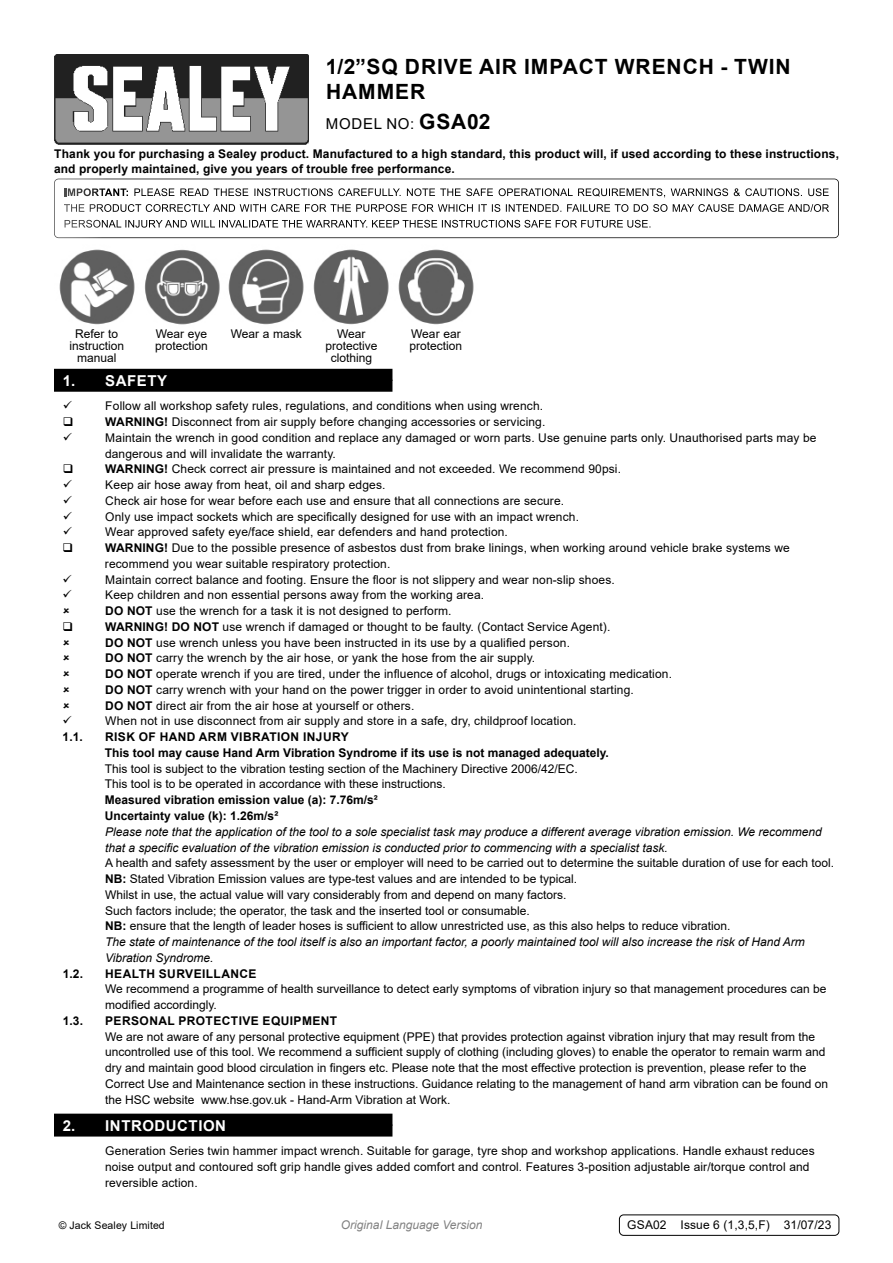
<style>
.page{position:relative;width:893px;height:1263px;background:#fff}
.page>*{position:absolute;margin:0;border:0;box-sizing:border-box;transform-origin:0 0}
.t1{font:700 21px/25.2px "Arial";letter-spacing:.045em;color:#000}
.t2{font:700 15px "Arial";letter-spacing:.035em;color:#fff}
.t3{font:15px "Arial";letter-spacing:.045em;color:#000}
.t4{font:12px/15.8px "Arial";letter-spacing:.01em;color:#000}
.t5{font:700 12px/15.8px "Arial";letter-spacing:.01em;color:#000}
.t6{font:italic 12px/15.8px "Arial";color:#000}
.t7{font:700 12px "Arial";letter-spacing:.035em;color:#000}
.t8{font:italic 12px "Arial";color:#818181}
.t9{font:10.5px "Arial";letter-spacing:.01em;color:#000}
.s1{font-weight:700;font-size:21px}
.s2{font-weight:700}
.s3{font-style:italic}
</style>
<div class="page">
<img style="left:54px;top:54px;width:255px;height:90px">
<img style="left:54px;top:179px;width:785px;height:59px">
<div style="left:54px;top:380px;width:338px;height:12px;background:#000"></div>
<div style="left:54px;top:369px;width:338px;height:12px;background:#000"></div>
<div style="left:54px;top:1124px;width:338px;height:12px;background:#000"></div>
<div style="left:54px;top:1114px;width:338px;height:12px;background:#000"></div>
<img style="left:59px;top:249px;width:415px;height:76px">
<div style="left:619px;top:1214px;width:220px;height:22px;border:1px solid #000;border-radius:4px"></div>
<h1 class="t1" style="left:326px;top:54px;width:466px">1/2”SQ DRIVE AIR IMPACT WRENCH - TWIN<br>HAMMER</h1>
<p class="t3" style="left:326px;top:113px;width:166px">MODEL NO: <span class="s1">GSA02</span></p>
<p class="t5" style="left:54px;top:146px;width:786px">Thank you for purchasing a Sealey product. Manufactured to a high standard, this product will, if used according to these instructions, and properly maintained, give you years of trouble free performance.</p>
<p class="t4" style="left:69px;top:328px;width:56px;line-height:12px;text-align:center">Refer to instruction manual</p>
<p class="t4" style="left:155px;top:328px;width:54px;line-height:12px">Wear eye protection</p>
<p class="t4" style="left:231px;top:326px;width:73px">Wear a mask</p>
<p class="t4" style="left:325px;top:328px;width:54px;line-height:12px;text-align:center">Wear protective clothing</p>
<p class="t4" style="left:410px;top:328px;width:54px;line-height:12px">Wear ear protection</p>
<p class="t2" style="left:63px;top:370px;width:106px">1. SAFETY</p>
<p class="t4" style="left:105px;top:398px;width:439px">Follow all workshop safety rules, regulations, and conditions when using wrench.</p>
<p class="t4" style="left:105px;top:414px;width:442px"><span class="s2">WARNING!</span> Disconnect from air supply before changing accessories or servicing.</p>
<p class="t4" style="left:105px;top:430px;width:713px">Maintain the wrench in good condition and replace any damaged or worn parts. Use genuine parts only. Unauthorised parts may be dangerous and will invalidate the warranty.</p>
<p class="t4" style="left:105px;top:461px;width:517px"><span class="s2">WARNING!</span> Check correct air pressure is maintained and not exceeded. We recommend 90psi.</p>
<p class="t4" style="left:105px;top:477px;width:282px">Keep air hose away from heat, oil and sharp edges.</p>
<p class="t4" style="left:105px;top:493px;width:460px">Check air hose for wear before each use and ensure that all connections are secure.</p>
<p class="t4" style="left:105px;top:508px;width:475px">Only use impact sockets which are specifically designed for use with an impact wrench.</p>
<p class="t4" style="left:105px;top:524px;width:404px">Wear approved safety eye/face shield, ear defenders and hand protection.</p>
<p class="t4" style="left:105px;top:540px;width:686px"><span class="s2">WARNING!</span> Due to the possible presence of asbestos dust from brake linings, when working around vehicle brake systems we recommend you wear suitable respiratory protection.</p>
<p class="t4" style="left:105px;top:571px;width:511px">Maintain correct balance and footing. Ensure the floor is not slippery and wear non-slip shoes.</p>
<p class="t4" style="left:105px;top:587px;width:380px">Keep children and non essential persons away from the working area.<br><span class="s2">DO NOT</span> use the wrench for a task it is not designed to perform.</p>
<p class="t4" style="left:105px;top:619px;width:568px"><span class="s2">WARNING! DO NOT</span> use wrench if damaged or thought to be faulty. (Contact Service Agent).<br><span class="s2">DO NOT</span> use wrench unless you have been instructed in its use by a qualified person.<br><span class="s2">DO NOT</span> carry the wrench by the air hose, or yank the hose from the air supply.<br><span class="s2">DO NOT</span> operate wrench if you are tired, under the influence of alcohol, drugs or intoxicating medication.<br><span class="s2">DO NOT</span> carry wrench with your hand on the power trigger in order to avoid unintentional starting.<br><span class="s2">DO NOT</span> direct air from the air hose at yourself or others.</p>
<p class="t4" style="left:105px;top:713px;width:473px">When not in use disconnect from air supply and store in a safe, dry, childproof location.</p>
<p class="t5" style="left:63px;top:729px;width:22px">1.1.</p>
<p class="t5" style="left:105px;top:729px;width:505px">RISK OF HAND ARM VIBRATION INJURY<br>This tool may cause Hand Arm Vibration Syndrome if its use is not managed adequately.</p>
<p class="t4" style="left:105px;top:760px;width:474px">This tool is subject to the vibration testing section of the Machinery Directive 2006/42/EC.<br>This tool is to be operated in accordance with these instructions.</p>
<p class="t5" style="left:105px;top:792px;width:274px">Measured vibration emission value (a): 7.76m/s²<br>Uncertainty value (k): 1.26m/s²</p>
<p class="t6" style="left:105px;top:824px;width:718px">Please note that the application of the tool to a sole specialist task may produce a different average vibration emission. We recommend that a specific evaluation of the vibration emission is conducted prior to commencing with a specialist task.</p>
<p class="t4" style="left:105px;top:855px;width:730px">A health and safety assessment by the user or employer will need to be carried out to determine the suitable duration of use for each tool.<br><span class="s2">NB:</span> Stated Vibration Emission values are type-test values and are intended to be typical.<br>Whilst in use, the actual value will vary considerably from and depend on many factors.<br>Such factors include; the operator, the task and the inserted tool or consumable.<br><span class="s2">NB:</span> ensure that the length of leader hoses is sufficient to allow unrestricted use, as this also helps to reduce vibration.<br><span class="s3">The state of maintenance of the tool itself is also an important factor, a poorly maintained tool will also increase the risk of Hand Arm Vibration Syndrome.</span></p>
<p class="t5" style="left:63px;top:965px;width:22px">1.2.</p>
<p class="t7" style="left:105px;top:965px;width:153px">HEALTH SURVEILLANCE</p>
<p class="t4" style="left:105px;top:981px;width:723px">We recommend a programme of health surveillance to detect early symptoms of vibration injury so that management procedures can be modified accordingly.</p>
<p class="t5" style="left:63px;top:1013px;width:22px">1.3.</p>
<p class="t7" style="left:105px;top:1012px;width:234px">PERSONAL PROTECTIVE EQUIPMENT</p>
<p class="t4" style="left:105px;top:1028px;width:724px">We are not aware of any personal protective equipment (PPE) that provides protection against vibration injury that may result from the uncontrolled use of this tool. We recommend a sufficient supply of clothing (including gloves) to enable the operator to remain warm and dry and maintain good blood circulation in fingers etc. Please note that the most effective protection is prevention, please refer to the Correct Use and Maintenance section in these instructions. Guidance relating to the management of hand arm vibration can be found on the HSC website www.hse.gov.uk - Hand-Arm Vibration at Work.</p>
<p class="t2" style="left:63px;top:1115px;width:165px">2. INTRODUCTION</p>
<p class="t4" style="left:105px;top:1143px;width:711px">Generation Series twin hammer impact wrench. Suitable for garage, tyre shop and workshop applications. Handle exhaust reduces noise output and contoured soft grip handle gives added comfort and control. Features 3-position adjustable air/torque control and reversible action.</p>
<p class="t9" style="left:59px;top:1218px;width:108px">© Jack Sealey Limited</p>
<p class="t8" style="left:341px;top:1217px;width:143px">Original Language Version</p>
<p class="t4" style="left:627px;top:1217px;width:206px">GSA02 Issue 6 (1,3,5,F) 31/07/23</p>
</div>
